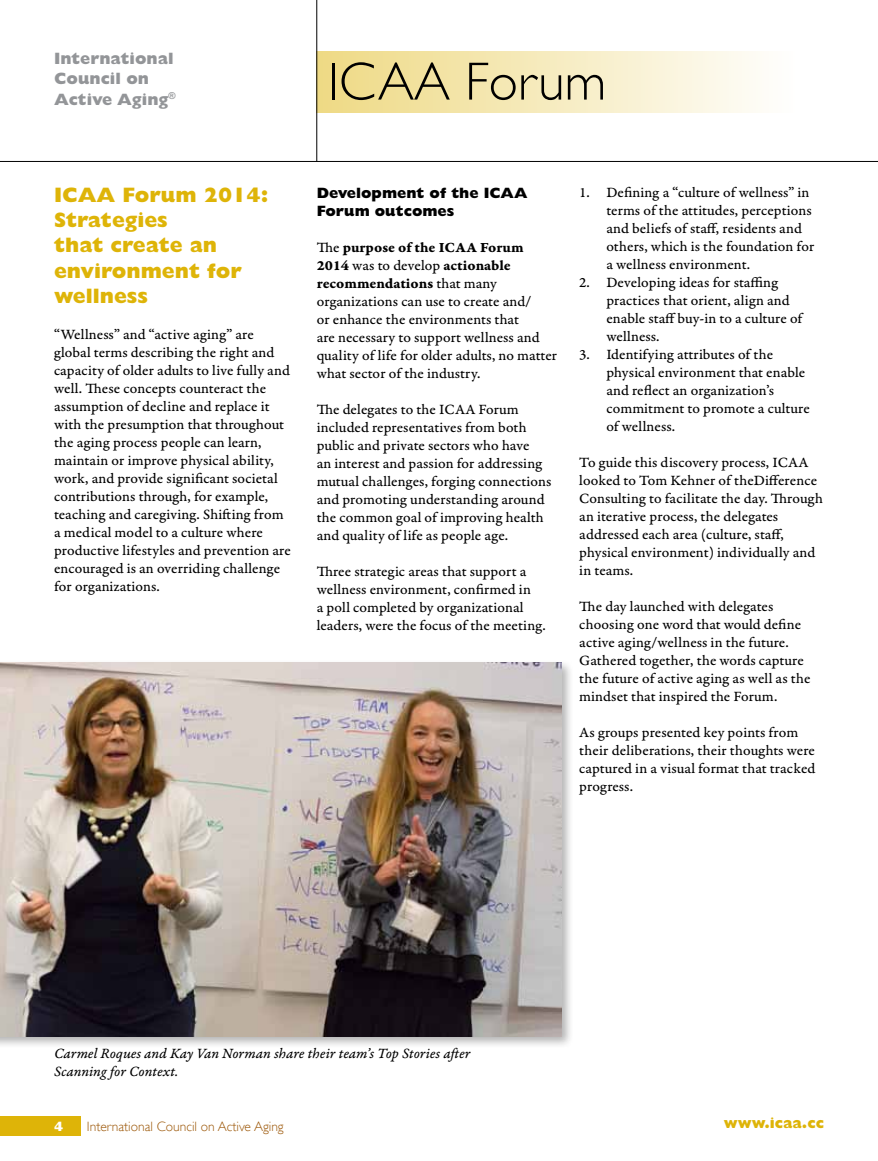
<style>
.page{position:relative;width:878px;height:1161px;background:#fff}
.page>*{position:absolute;margin:0;border:0;box-sizing:border-box;transform-origin:0 0}
.t1{font:300 54px "Gill Sans";color:#000}
.t2{font:800 21px/25.2px "Gill Sans";color:#deb408}
.t3{font:800 16.5px/20.7px "Gill Sans";color:#939598}
.t4{font:15px/18px "Garamond Premr Pro Capt";letter-spacing:.005em;color:#000}
.t5{font:15px/18px "Garamond Premr Pro It Capt";color:#000}
.t6{font:15px/18px "Garamond Premr Pro Bd Capt";color:#000}
.t7{font:800 15px/18px "Gill Sans";color:#000}
.t8{font:800 15px "Gill Sans";color:#deb408}
.t9{font:300 13.5px "Gill Sans";color:#9c5708}
.t10{font:800 13.5px "Gill Sans";color:#fff}
.s1{font-family:"Garamond Premr Pro Capt"}
</style>
<div class="page">
<div style="left:0;top:1117px;width:81px;height:19px;background:#deb408"></div>
<div style="left:317px;top:51px;width:561px;height:61px;background:linear-gradient(to right,#efda87,#fff)"></div>
<hr style="left:316px;top:0;width:1px;height:161px;background:#000">
<hr style="left:0;top:161px;width:878px;height:1px;background:#000">
<div style="left:0;top:659px;width:574px;height:391px;background:#000;opacity:.3"></div>
<img style="left:0;top:663px;width:561px;height:373px">
<p class="t3" style="left:54px;top:48px;width:123px">International<br>Council on<br>Active Aging<sup>®</sup></p>
<h1 class="t1" style="left:327px;top:51px;width:280px">ICAA Forum</h1>
<h2 class="t2" style="left:54px;top:182px;width:216px">ICAA Forum 2014:<br>Strategies<br>that create an environment for wellness</h2>
<p class="t4" style="left:54px;top:326px;width:238px">“Wellness” and “active aging” are global terms describing the right and capacity of older adults to live fully and well. These concepts counteract the assumption of decline and replace it with the presumption that throughout the aging process people can learn, maintain or improve physical ability, work, and provide significant societal contributions through, for example, teaching and caregiving. Shifting from a medical model to a culture where productive lifestyles and prevention are encouraged is an overriding challenge for organizations.</p>
<p class="t7" style="left:316px;top:184px;width:212px">Development of the ICAA<br>Forum outcomes</p>
<p class="t6" style="left:316px;top:238px;width:208px"><span class="s1">The</span> purpose of the ICAA Forum<br>2014 <span class="s1">was to develop</span> actionable recommendations <span class="s1">that many</span></p>
<p class="t4" style="left:316px;top:292px;width:242px">organizations can use to create and/<br>or enhance the environments that<br>are necessary to support wellness and quality of life for older adults, no matter what sector of the industry.</p>
<p class="t4" style="left:316px;top:400px;width:236px">The delegates to the ICAA Forum included representatives from both public and private sectors who have<br>an interest and passion for addressing mutual challenges, forging connections and promoting understanding around the common goal of improving health and quality of life as people age.</p>
<p class="t4" style="left:316px;top:562px;width:231px">Three strategic areas that support a wellness environment, confirmed in<br>a poll completed by organizational leaders, were the focus of the meeting.</p>
<p class="t4" style="left:606px;top:184px;width:210px;text-indent:-27px">1. Defining a “culture of wellness” in terms of the attitudes, perceptions and beliefs of staff, residents and others, which is the foundation for a wellness environment.</p>
<p class="t4" style="left:606px;top:274px;width:197px;text-indent:-27px">2. Developing ideas for staffing practices that orient, align and enable staff buy-in to a culture of wellness.</p>
<p class="t4" style="left:606px;top:346px;width:205px;text-indent:-27px">3. Identifying attributes of the physical environment that enable and reflect an organization’s commitment to promote a culture of wellness.</p>
<p class="t4" style="left:579px;top:454px;width:245px">To guide this discovery process, ICAA looked to Tom Kehner of theDifference Consulting to facilitate the day. Through an iterative process, the delegates addressed each area (culture, staff, physical environment) individually and in teams.</p>
<p class="t4" style="left:579px;top:598px;width:233px">The day launched with delegates choosing one word that would define active aging/wellness in the future.<br>Gathered together, the words capture the future of active aging as well as the mindset that inspired the Forum.</p>
<p class="t4" style="left:579px;top:724px;width:237px">As groups presented key points from their deliberations, their thoughts were captured in a visual format that tracked progress.</p>
<p class="t5" style="left:54px;top:1045px;width:418px">Carmel Roques and Kay Van Norman share their team’s Top Stories after<br>Scanning for Context.</p>
<p class="t10" style="left:54px;top:1118px;width:11px">4</p>
<p class="t9" style="left:87px;top:1118px;width:198px">International Council on Active Aging</p>
<p class="t8" style="left:723px;top:1114px;width:102px">www.icaa.cc</p>
</div>
